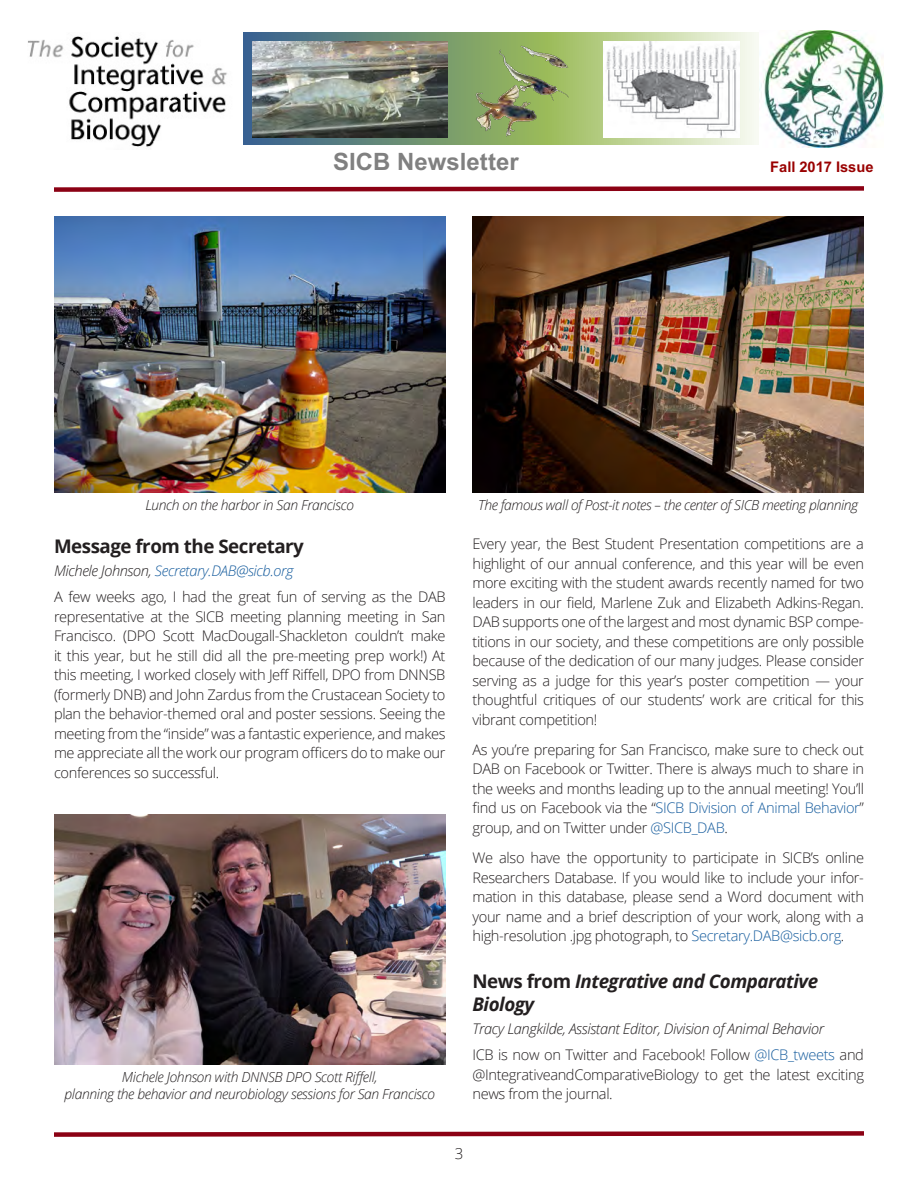
<style>
.page{position:relative;width:918px;height:1188px;background:#fff}
.page>*{position:absolute;margin:0;border:0;box-sizing:border-box;transform-origin:0 0}
.t1{font:700 23.85px "Arial";color:#808080}
.t2{font:italic 700 18.75px/22.5px "Open Sans";letter-spacing:-.025em;color:#231f20}
.t3{font:700 18.75px "Open Sans";letter-spacing:-.025em;color:#231f20}
.t4{font:300 15px "Open Sans";color:#231f20}
.Body{font:300 14.7px/19.5px "Open Sans";letter-spacing:-.025em;color:#231f20;text-align:justify}
.Chair{font:italic 300 14.7px "Open Sans";letter-spacing:-.025em;color:#231f20}
.Chair-2{font:italic 300 14.7px "Open Sans";letter-spacing:-.025em;color:#175d9e}
.t5{font:700 14.7px "Arial";color:#900}
.t6{font:italic 300 13.8px/17.2px "Open Sans";letter-spacing:-.025em;color:#231f20;text-align:center}
.s1{color:#231f20}
.s2{color:#175d9e}
.s3{font-style:normal}
</style>
<div class="page">
<svg style="left:54px;top:186px;width:810px;height:6px"></svg>
<img style="left:28px;top:36px;width:199px;height:112px">
<svg style="left:243px;top:32px;width:517px;height:113px"></svg>
<img style="left:761px;top:30px;width:122px;height:117px">
<img style="left:603px;top:42px;width:136px;height:96px">
<img style="left:471px;top:42px;width:102px;height:96px">
<img style="left:252px;top:42px;width:195px;height:96px">
<svg style="left:54px;top:1131px;width:810px;height:6px"></svg>
<img style="left:54px;top:216px;width:391px;height:277px">
<img style="left:54px;top:815px;width:392px;height:250px">
<img style="left:472px;top:216px;width:392px;height:277px">
<h1 class="t1" style="left:333px;top:145px;width:187px">SICB Newsletter</h1>
<p class="t5" style="left:770px;top:157px;width:105px">Fall 2017 Issue</p>
<p class="t6" style="left:145px;top:496px;width:210px">Lunch on the harbor in San Francisco</p>
<p class="t3" style="left:54px;top:533px;width:251px">Message from the Secretary</p>
<p class="Chair-2" style="left:54px;top:561px;width:241px"><span class="s1">Michele Johnson,</span> Secretary.DAB@sicb.org</p>
<p class="Body" style="left:54px;top:587px;width:393px">A few weeks ago, I had the great fun of serving as the DAB representative at the SICB meeting planning meeting in San Francisco. (DPO Scott MacDougall-Shackleton couldn’t make it this year, but he still did all the pre-meeting prep work!) At this meeting, I worked closely with Jeff Riffell, DPO from DNNSB (formerly DNB) and John Zardus from the Crustacean Society to plan the behavior-themed oral and poster sessions. Seeing the meeting from the “inside” was a fantastic experience, and makes me appreciate all the work our program officers do to make our conferences so successful.</p>
<p class="t6" style="left:64px;top:1068px;width:372px">Michele Johnson with DNNSB DPO Scott Riffell,<br>planning the behavior and neurobiology sessions for San Francisco</p>
<p class="t6" style="left:478px;top:496px;width:382px">The famous wall of Post-it notes – the center of SICB meeting planning</p>
<p class="Body" style="left:472px;top:534px;width:393px">Every year, the Best Student Presentation competitions are a highlight of our annual conference, and this year will be even more exciting with the student awards recently named for two leaders in our field, Marlene Zuk and Elizabeth Adkins-Regan.<br>DAB supports one of the largest and most dynamic BSP compe&shy;titions in our society, and these competitions are only possible because of the dedication of our many judges. Please consider serving as a judge for this year’s poster competition — your thoughtful critiques of our students’ work are critical for this vibrant competition!</p>
<p class="Body" style="left:472px;top:739px;width:393px">As you’re preparing for San Francisco, make sure to check out DAB on Facebook or Twitter. There is always much to share in the weeks and months leading up to the annual meeting! You’ll find us on Facebook via the “<span class="s2">SICB Division of Animal Behavior</span>” group, and on Twitter under <span class="s2">@SICB_DAB</span>.</p>
<p class="Body" style="left:472px;top:848px;width:393px">We also have the opportunity to participate in SICB’s online Researchers Database. If you would like to include your infor&shy;mation in this database, please send a Word document with your name and a brief description of your work, along with a high-resolution .jpg photograph, to <span class="s2">Secretary.DAB@sicb.org</span>.</p>
<p class="t2" style="left:472px;top:970px;width:347px"><span class="s3">News from</span> Integrative and Comparative<br>Biology</p>
<p class="Chair" style="left:472px;top:1019px;width:353px">Tracy Langkilde, Assistant Editor, Division of Animal Behavior</p>
<p class="Body" style="left:472px;top:1045px;width:393px">ICB is now on Twitter and Facebook! Follow <span class="s2">@ICB_tweets</span> and @IntegrativeandComparativeBiology to get the latest exciting news from the journal.</p>
<p class="t4" style="left:455px;top:1143px;width:10px">3</p>
</div>
